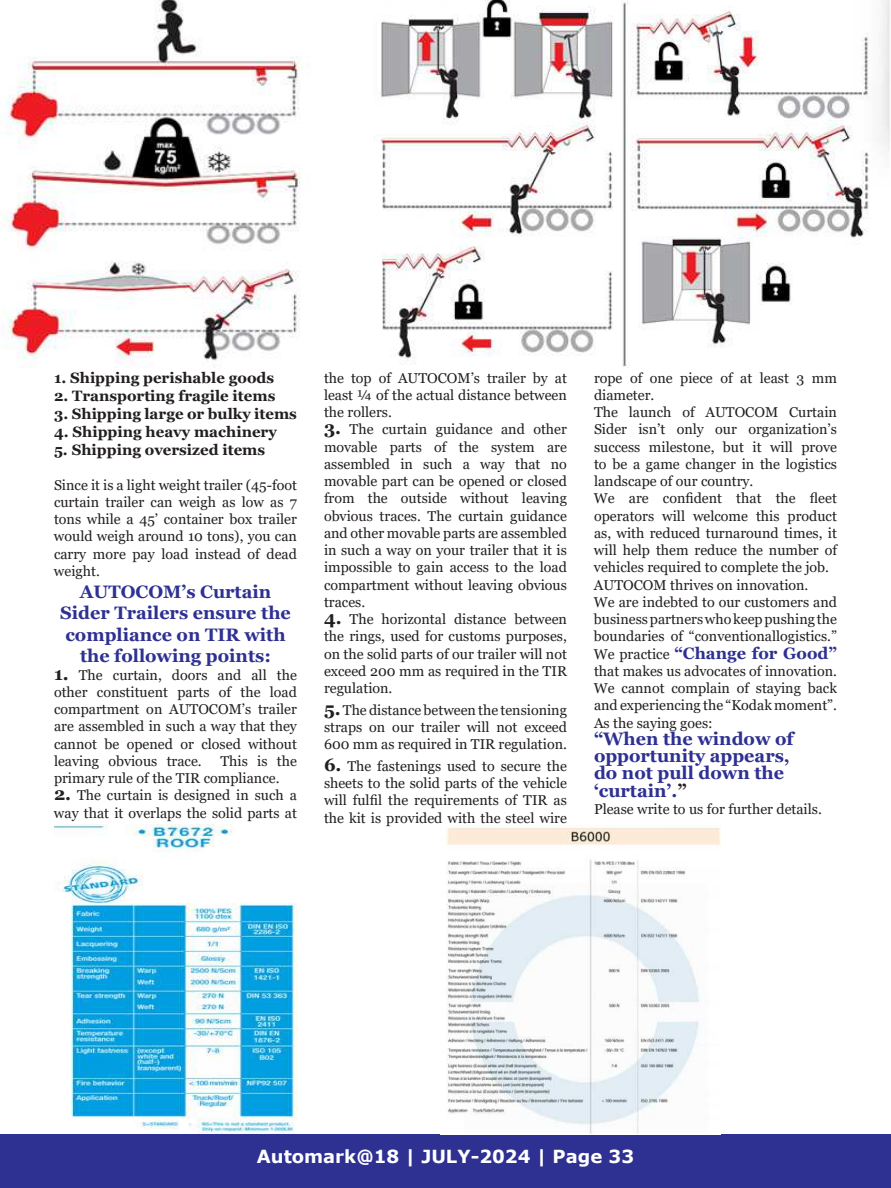
<style>
.page{position:relative;width:891px;height:1188px;background:#fff}
.page>*{position:absolute;margin:0;border:0;box-sizing:border-box;transform-origin:0 0}
.t1{font:700 18px/21.6px "Georgia";color:#2e3092;text-align:center}
.t2{font:700 18px "Verdana";color:#fff}
.t3{font:700 16.5px "Georgia";color:#2e3092}
.t4{font:700 15px "Georgia";color:#231f20}
.t5{font:14.25px/17.2px "Georgia";color:#231f20;text-align:justify}
.s1{font-weight:700;font-size:18px}
.s2{font-weight:400;font-size:14.25px;color:#231f20}
.s3{color:#231f20}
</style>
<div class="page">
<div style="left:0;top:1134px;width:891px;height:54px;background:#2e3092"></div>
<img style="left:0;top:0;width:890px;height:368px">
<img style="left:54px;top:825px;width:243px;height:308px">
<img style="left:446px;top:826px;width:274px;height:308px">
<p class="t4" style="left:54px;top:372px;width:222px">1. Shipping perishable goods</p>
<p class="t4" style="left:54px;top:386px;width:223px">2. Transporting fragile items</p>
<p class="t4" style="left:54px;top:408px;width:245px">3. Shipping large or bulky items</p>
<p class="t4" style="left:54px;top:422px;width:224px">4. Shipping heavy machinery</p>
<p class="t4" style="left:54px;top:440px;width:213px">5. Shipping oversized items</p>
<p class="t5" style="left:54px;top:477px;width:244px">Since it is a light weight trailer (45-foot curtain trailer can weigh as low as 7 tons while a 45’ container box trailer would weigh around 10 tons), you can carry more pay load instead of dead weight.</p>
<p class="t1" style="left:60px;top:582px;width:232px">AUTOCOM’s Curtain<br>Sider Trailers ensure the compliance on TIR with the following points:</p>
<p class="t5" style="left:54px;top:667px;width:244px"><span class="s1">1.</span> The curtain, doors and all the other constituent parts of the load compartment on AUTOCOM’s trailer are assembled in such a way that they cannot be opened or closed without leaving obvious trace.</p>
<p class="t5" style="left:54px;top:753px;width:244px;text-indent:166px">This is the primary rule of the TIR compliance.</p>
<p class="t5" style="left:54px;top:788px;width:244px"><span class="s1">2.</span> The curtain is designed in such a way that it overlaps the solid parts at</p>
<p class="t5" style="left:324px;top:370px;width:244px">the top of AUTOCOM’s trailer by at least ¼ of the actual distance between the rollers.</p>
<p class="t5" style="left:324px;top:422px;width:244px"><span class="s1">3.</span> The curtain guidance and other movable parts of the system are assembled in such a way that no movable part can be opened or closed from the outside without leaving obvious traces. The curtain guidance and other movable parts are assembled in such a way on your trailer that it is impossible to gain access to the load compartment without leaving obvious traces.</p>
<p class="t5" style="left:324px;top:612px;width:245px"><span class="s1">4.</span> The horizontal distance between the rings, used for customs purposes, on the solid parts of our trailer will not exceed 200 mm as required in the TIR regulation.</p>
<p class="t5" style="left:324px;top:702px;width:244px"><span class="s1">5.</span> The distance between the tensioning straps on our trailer will not exceed 600 mm as required in TIR regulation.</p>
<p class="t5" style="left:324px;top:758px;width:244px"><span class="s1">6.</span> The fastenings used to secure the sheets to the solid parts of the vehicle will ful昀椀l the requirements of TIR as the kit is provided with the steel wire</p>
<p class="t5" style="left:594px;top:370px;width:245px;text-align:left">rope of one piece of at least 3 mm diameter.<br>The launch of AUTOCOM Curtain Sider isn’t only our organization’s success milestone, but it will prove to be a game changer in the logistics landscape of our country.<br>We are con昀椀dent that the 昀氀eet operators will welcome this product as, with reduced turnaround times, it will help them reduce the number of vehicles required to complete the job.<br>AUTOCOM thrives on innovation.<br>We are indebted to our customers and business partners who keep pushing the boundaries of “conventionallogistics.”</p>
<p class="t3" style="left:594px;top:646px;width:245px"><span class="s2">We practice</span> “Change for Good”</p>
<p class="t5" style="left:594px;top:663px;width:245px">that makes us advocates of innovation.<br>We cannot complain of staying back and experiencing the “Kodak moment”.<br>As the saying goes:</p>
<p class="t1" style="left:594px;top:731px;width:201px;line-height:17.2px;text-align:left">“When the window of opportunity appears, do not pull down the ‘curtain’.<span class="s3">”</span></p>
<p class="t5" style="left:594px;top:801px;width:229px">Please write to us for further details.</p>
<p class="t2" style="left:257px;top:1149px;width:379px">Automark@18 | JULY-2024 | Page 33</p>
</div>
